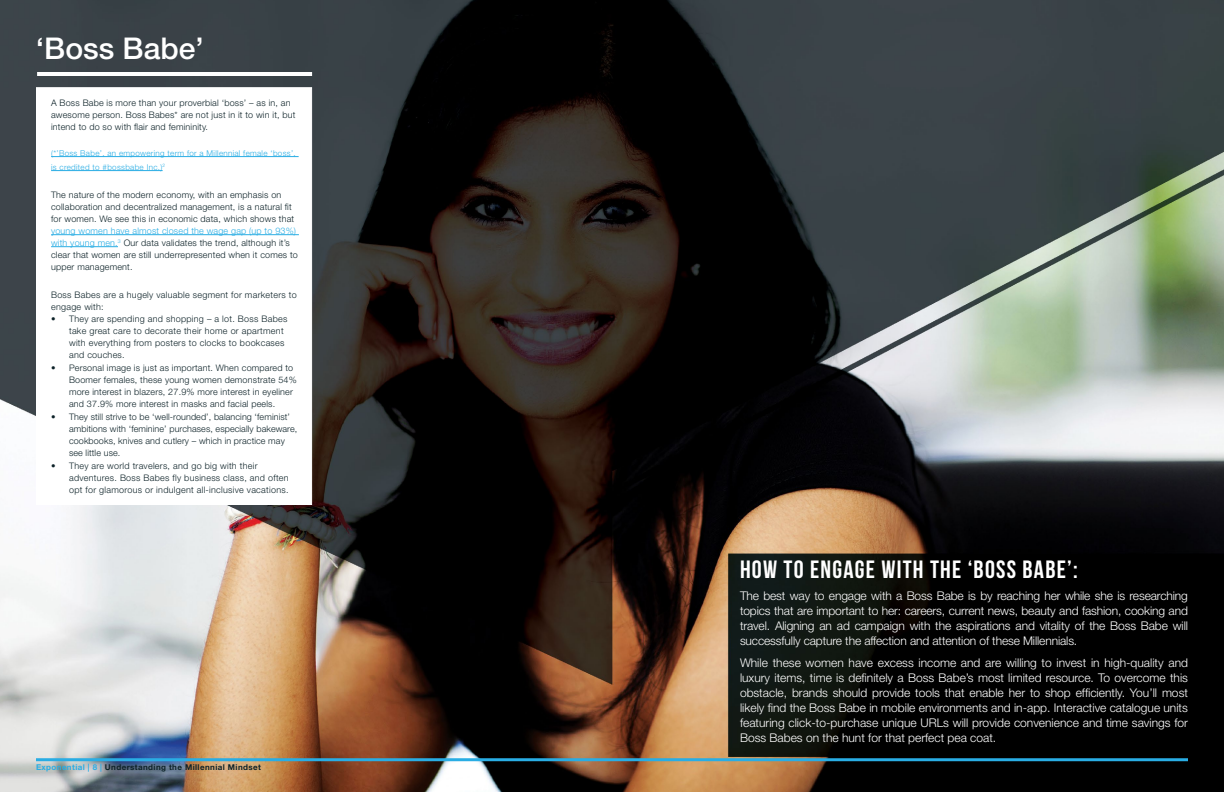
<style>
.page{position:relative;width:1224px;height:792px;background:#fff}
.page>*{position:absolute;margin:0;border:0;box-sizing:border-box;transform-origin:0 0}
.t1{font:500 30px "Helvetica Neue";color:#fff}
.t2{font:25px "Bebas Neue";letter-spacing:.05em;color:#fff}
.t3{font:300 12px/15px "Helvetica Neue";letter-spacing:-.005em;color:#fff;text-align:justify}
.t4{font:300 9px/12px "Helvetica Neue";letter-spacing:.02em;color:#0d2228}
.t5{font:300 8px/14px "Helvetica Neue";letter-spacing:.04em;color:#29ade4}
.t6{font:700 8px "Helvetica Neue";letter-spacing:.05em;color:#0d2228}
.s1{color:#29ade4}
</style>
<div class="page">
<img style="left:0;top:0;width:1224px;height:792px">
<div style="left:36px;top:87px;width:276px;height:418px;background:#fff"></div>
<hr style="left:37px;top:72px;width:275px;height:4px;background:#fff">
<hr style="left:51px;top:156px;width:248px;height:1px;background:#29ade4">
<hr style="left:51px;top:170px;width:112px;height:1px;background:#29ade4">
<hr style="left:51px;top:234px;width:248px;height:1px;background:#29ade4">
<hr style="left:51px;top:246px;width:67px;height:1px;background:#29ade4">
<hr style="left:36px;top:758px;width:1152px;height:3px;background:#29ade4">
<h1 class="t1" style="left:36px;top:31px;width:169px">‘Boss Babe’</h1>
<p class="t4" style="left:51px;top:96px;width:246px">A Boss Babe is more than your proverbial ‘boss’ – as in, an awesome person. Boss Babes* are not just in it to win it, but intend to do so with flair and femininity.</p>
<p class="t5" style="left:51px;top:146px;width:246px">(*’Boss Babe’, an empowering term for a Millennial female ‘boss’, is credited to #bossbabe Inc.)<sup>2</sup></p>
<p class="t4" style="left:51px;top:188px;width:245px">The nature of the modern economy, with an emphasis on collaboration and decentralized management, is a natural fit for women. We see this in economic data, which shows that</p>
<p class="t4" style="left:51px;top:224px;width:248px"><span class="s1">young women have almost closed the wage gap (up to 93%) with young men.</span><sup>3</sup> Our data validates the trend, although it’s clear that women are still underrepresented when it comes to upper management.</p>
<p class="t4" style="left:51px;top:288px;width:247px">Boss Babes are a hugely valuable segment for marketers to engage with:</p>
<p class="t4" style="left:69px;top:312px;width:220px;text-indent:-18px">• They are spending and shopping – a lot. Boss Babes take great care to decorate their home or apartment with everything from posters to clocks to bookcases and couches.</p>
<p class="t4" style="left:69px;top:361px;width:229px;text-indent:-18px">• Personal image is just as important. When compared to Boomer females, these young women demonstrate 54% more interest in blazers, 27.9% more interest in eyeliner and 37.9% more interest in masks and facial peels.</p>
<p class="t4" style="left:69px;top:410px;width:230px;text-indent:-18px">• They still strive to be ‘well-rounded’, balancing ‘feminist’ ambitions with ‘feminine’ purchases, especially bakeware, cookbooks, knives and cutlery – which in practice may see little use.</p>
<p class="t4" style="left:69px;top:459px;width:221px;text-indent:-18px">• They are world travelers, and go big with their adventures. Boss Babes fly business class, and often opt for glamorous or indulgent all-inclusive vacations.</p>
<p class="t6" style="left:36px;top:762px;width:227px"><span class="s1">Exponential | 8 |</span> Understanding the Millennial Mindset</p>
<h2 class="t2" style="left:740px;top:556px;width:339px">HOW TO ENGAGE WITH THE ‘BOSS BABE’:</h2>
<p class="t3" style="left:740px;top:588px;width:450px">The best way to engage with a Boss Babe is by reaching her while she is researching topics that are important to her: careers, current news, beauty and fashion, cooking and travel. Aligning an ad campaign with the aspirations and vitality of the Boss Babe will successfully capture the affection and attention of these Millennials.</p>
<p class="t3" style="left:740px;top:655px;width:450px">While these women have excess income and are willing to invest in high-quality and luxury items, time is definitely a Boss Babe’s most limited resource. To overcome this obstacle, brands should provide tools that enable her to shop efficiently. You’ll most likely find the Boss Babe in mobile environments and in-app. Interactive catalogue units featuring click-to-purchase unique URLs will provide convenience and time savings for Boss Babes on the hunt for that perfect pea coat.</p>
</div>
